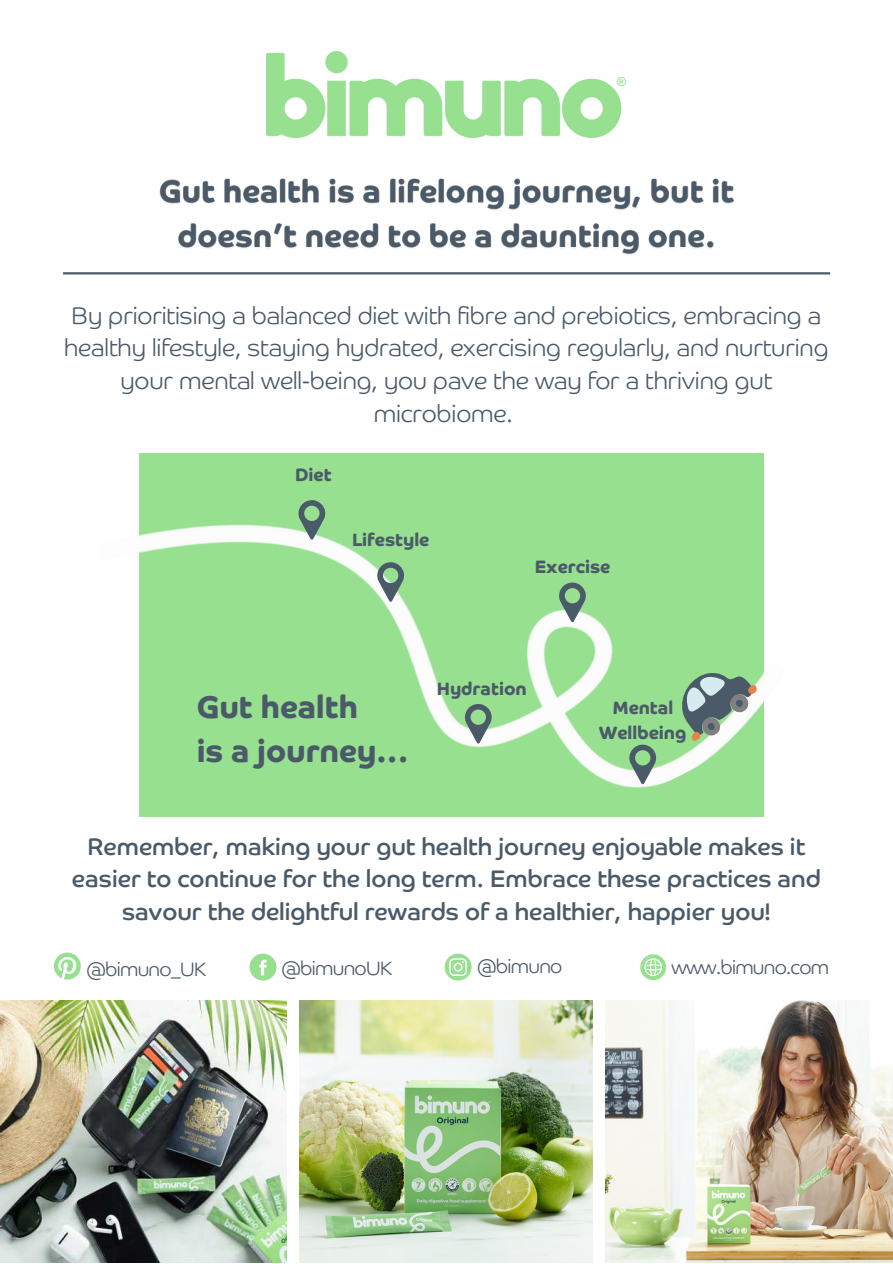
<style>
.page{position:relative;width:893px;height:1264px;background:#fff}
.page>*{position:absolute;margin:0;border:0;box-sizing:border-box;transform-origin:0 0}
.t1{font:700 31.5px "Co Headline";color:#4b5a68}
.t2{font:300 24px/32.5px "Co Headline";color:#4b5a68;text-align:center}
.t3{font:24px/32.5px "Co Headline";color:#4b5a68;text-align:center}
.t4{font:300 19.5px "Co Headline";letter-spacing:-.03em;color:#4b5a68}
.t5{font:700 18px "Co Headline";color:#4b5a68}
</style>
<div class="page">
<hr style="left:63px;top:272px;width:767px;height:2px;background:#4b5a68">
<svg style="left:640px;top:964px;width:26px;height:16px"></svg>
<svg style="left:444px;top:964px;width:27px;height:16px"></svg>
<svg style="left:249px;top:964px;width:27px;height:16px"></svg>
<svg style="left:54px;top:952px;width:27px;height:27px"></svg>
<img style="left:0;top:1000px;width:287px;height:262px">
<img style="left:299px;top:1000px;width:294px;height:262px">
<img style="left:605px;top:1000px;width:287px;height:262px">
<img style="left:267px;top:51px;width:358px;height:87px">
<img style="left:159px;top:178px;width:576px;height:77px">
<img style="left:139px;top:453px;width:625px;height:511px">
<svg style="left:298px;top:499px;width:27px;height:41px"></svg>
<svg style="left:377px;top:561px;width:27px;height:41px"></svg>
<svg style="left:465px;top:703px;width:27px;height:40px"></svg>
<svg style="left:629px;top:744px;width:27px;height:40px"></svg>
<svg style="left:559px;top:582px;width:27px;height:40px"></svg>
<svg style="left:665px;top:650px;width:94px;height:92px"></svg>
<p class="t2" style="left:64px;top:299px;width:765px">By prioritising a balanced diet with fibre and prebiotics, embracing a healthy lifestyle, staying hydrated, exercising regularly, and nurturing your mental well-being, you pave the way for a thriving gut microbiome.</p>
<p class="t5" style="left:295px;top:463px;width:38px">Diet</p>
<p class="t5" style="left:352px;top:528px;width:79px">Lifestyle</p>
<p class="t5" style="left:534px;top:555px;width:77px">Exercise</p>
<p class="t1" style="left:197px;top:687px;width:163px">Gut health</p>
<p class="t1" style="left:197px;top:731px;width:213px">is a journey...</p>
<p class="t5" style="left:436px;top:677px;width:91px">Hydration</p>
<p class="t5" style="left:612px;top:696px;width:62px">Mental</p>
<p class="t5" style="left:599px;top:721px;width:89px">Wellbeing</p>
<p class="t3" style="left:72px;top:830px;width:750px">Remember, making your gut health journey enjoyable makes it easier to continue for the long term. Embrace these practices and savour the delightful rewards of a healthier, happier you!</p>
<p class="t4" style="left:86px;top:956px;width:121px">@bimuno_UK</p>
<p class="t4" style="left:281px;top:955px;width:112px">@bimunoUK</p>
<p class="t4" style="left:477px;top:953px;width:87px">@bimuno</p>
<p class="t4" style="left:671px;top:954px;width:159px">www.bimuno.com</p>
</div>
